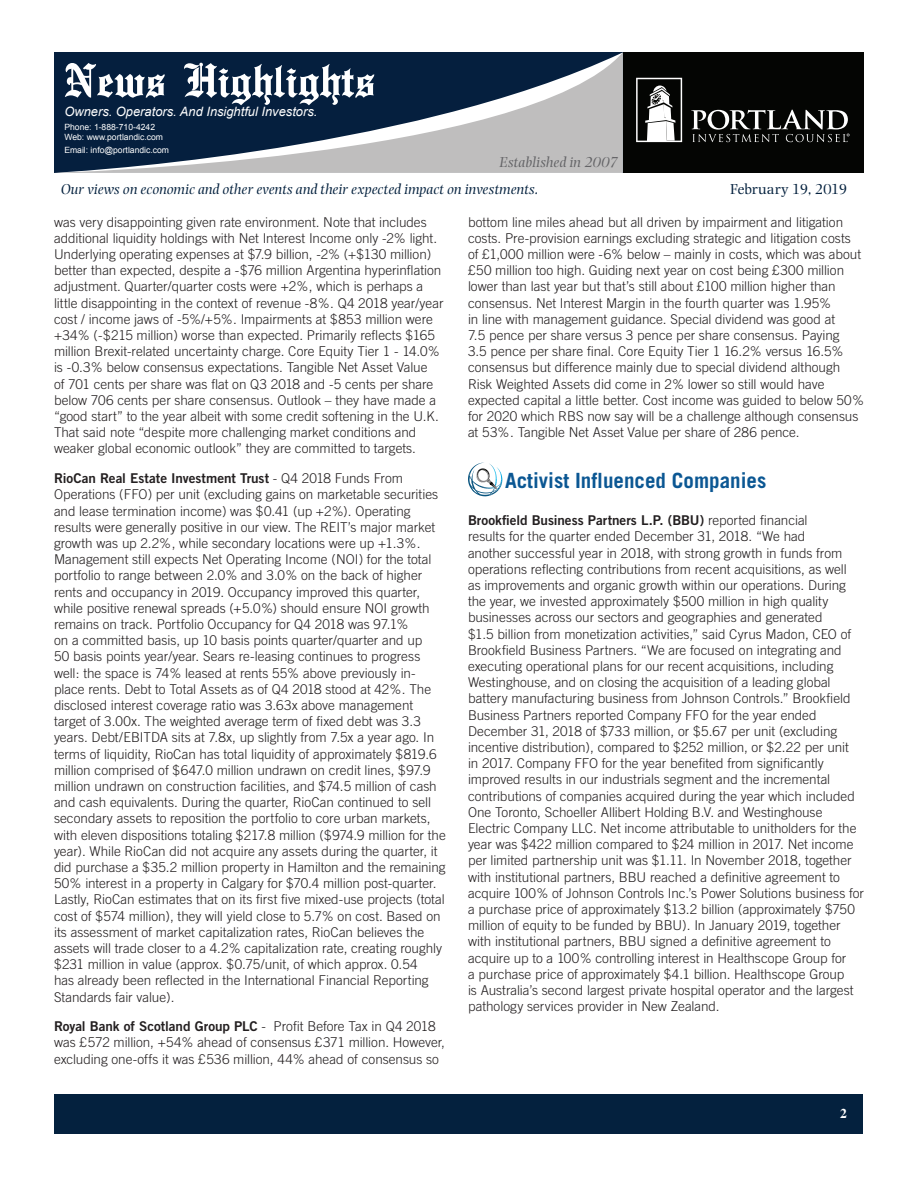
<style>
.page{position:relative;width:918px;height:1188px;background:#fff}
.page>*{position:absolute;margin:0;border:0;box-sizing:border-box;transform-origin:0 0}
.t1{font:500 51px "English Towne";color:#fff}
.t2{font:700 21px "Trade Gothic";color:#0b5793}
.t3{font:italic 15px "Photina";color:#04213e}
.t4{font:italic 15px "Photina";color:#636366}
.t5{font:15px "Photina";letter-spacing:-.005em;color:#04213e}
.Article_-_Body{font:300 13.5px/16.2px "Trade Gothic";letter-spacing:-.005em;color:#231f20}
.t6{font:700 13.5px "Times";color:#fff}
.t7{font:italic 12.9px "Arial";color:#fff}
.t8{font:8.55px/10.4px "Arial";color:#fff}
.s1{font-family:"Trade Gothic Bold Two";font-weight:400}
</style>
<div class="page">
<div style="left:606px;top:52px;width:258px;height:121px;background:#040503"></div>
<div style="left:55px;top:1094px;width:808px;height:39px;background:#04213e"></div>
<svg style="left:54px;top:53px;width:569px;height:120px;background:#4d5d71"></svg>
<svg style="left:636px;top:78px;width:46px;height:64px"></svg>
<svg style="left:691px;top:110px;width:159px;height:32px"></svg>
<svg style="left:468px;top:463px;width:35px;height:33px"></svg>
<h1 class="t1" style="left:64px;top:51px;width:312px">News Highlights</h1>
<p class="t7" style="left:64px;top:103px;width:255px">Owners. Operators. And Insightful Investors.</p>
<p class="t8" style="left:64px;top:122px;width:100px">Phone: 1-888-710-4242<br>Web: www.portlandic.com</p>
<p class="t8" style="left:64px;top:145px;width:106px">Email: info@portlandic.com</p>
<p class="t4" style="left:499px;top:153px;width:120px">Established in 2007</p>
<p class="t3" style="left:61px;top:181px;width:479px">Our views on economic and other events and their expected impact on investments.</p>
<p class="t5" style="left:731px;top:180px;width:119px">February 19, 2019</p>
<p class="Article_-_Body" style="left:54px;top:214px;width:391px">was very disappointing given rate environment. Note that includes additional liquidity holdings with Net Interest Income only -2% light.<br>Underlying operating expenses at $7.9 billion, -2% (+$130 million) better than expected, despite a -$76 million Argentina hyperinflation adjustment. Quarter/quarter costs were +2%, which is perhaps a little disappointing in the context of revenue -8%. Q4 2018 year/year cost / income jaws of -5%/+5%. Impairments at $853 million were +34% (-$215 million) worse than expected. Primarily reflects $165 million Brexit-related uncertainty charge. Core Equity Tier 1 - 14.0% is -0.3% below consensus expectations. Tangible Net Asset Value<br>of 701 cents per share was flat on Q3 2018 and -5 cents per share below 706 cents per share consensus. Outlook – they have made a “good start” to the year albeit with some credit softening in the U.K.<br>That said note “despite more challenging market conditions and weaker global economic outlook” they are committed to targets.</p>
<p class="Article_-_Body" style="left:54px;top:470px;width:393px"><span class="s1">RioCan Real Estate Investment Trust</span> - Q4 2018 Funds From Operations (FFO) per unit (excluding gains on marketable securities and lease termination income) was $0.41 (up +2%). Operating results were generally positive in our view. The REIT’s major market growth was up 2.2%, while secondary locations were up +1.3%.<br>Management still expects Net Operating Income (NOI) for the total portfolio to range between 2.0% and 3.0% on the back of higher rents and occupancy in 2019. Occupancy improved this quarter, while positive renewal spreads (+5.0%) should ensure NOI growth remains on track. Portfolio Occupancy for Q4 2018 was 97.1%<br>on a committed basis, up 10 basis points quarter/quarter and up<br>50 basis points year/year. Sears re-leasing continues to progress well: the space is 74% leased at rents 55% above previously in&shy;place rents. Debt to Total Assets as of Q4 2018 stood at 42%. The disclosed interest coverage ratio was 3.63x above management target of 3.00x. The weighted average term of fixed debt was 3.3 years. Debt/EBITDA sits at 7.8x, up slightly from 7.5x a year ago. In terms of liquidity, RioCan has total liquidity of approximately $819.6 million comprised of $647.0 million undrawn on credit lines, $97.9 million undrawn on construction facilities, and $74.5 million of cash and cash equivalents. During the quarter, RioCan continued to sell secondary assets to reposition the portfolio to core urban markets, with eleven dispositions totaling $217.8 million ($974.9 million for the year). While RioCan did not acquire any assets during the quarter, it did purchase a $35.2 million property in Hamilton and the remaining 50% interest in a property in Calgary for $70.4 million post-quarter.<br>Lastly, RioCan estimates that on its first five mixed-use projects (total cost of $574 million), they will yield close to 5.7% on cost. Based on its assessment of market capitalization rates, RioCan believes the assets will trade closer to a 4.2% capitalization rate, creating roughly $231 million in value (approx. $0.75/unit, of which approx. 0.54<br>has already been reflected in the International Financial Reporting Standards fair value).</p>
<p class="Article_-_Body" style="left:54px;top:1018px;width:393px"><span class="s1">Royal Bank of Scotland Group PLC</span> - Profit Before Tax in Q4 2018 was £572 million, +54% ahead of consensus £371 million. However, excluding one-offs it was £536 million, 44% ahead of consensus so</p>
<p class="Article_-_Body" style="left:468px;top:214px;width:398px">bottom line miles ahead but all driven by impairment and litigation costs. Pre-provision earnings excluding strategic and litigation costs of £1,000 million were -6% below – mainly in costs, which was about £50 million too high. Guiding next year on cost being £300 million lower than last year but that’s still about £100 million higher than consensus. Net Interest Margin in the fourth quarter was 1.95%<br>in line with management guidance. Special dividend was good at<br>7.5 pence per share versus 3 pence per share consensus. Paying<br>3.5 pence per share final. Core Equity Tier 1 16.2% versus 16.5% consensus but difference mainly due to special dividend although Risk Weighted Assets did come in 2% lower so still would have expected capital a little better. Cost income was guided to below 50% for 2020 which RBS now say will be a challenge although consensus at 53%. Tangible Net Asset Value per share of 286 pence.</p>
<h2 class="t2" style="left:505px;top:468px;width:263px">Activist Influenced Companies</h2>
<p class="Article_-_Body" style="left:468px;top:512px;width:397px"><span class="s1">Brookfield Business Partners L.P. (BBU)</span> reported financial<br>results for the quarter ended December 31, 2018. “We had<br>another successful year in 2018, with strong growth in funds from operations reflecting contributions from recent acquisitions, as well<br>as improvements and organic growth within our operations. During the year, we invested approximately $500 million in high quality businesses across our sectors and geographies and generated<br>$1.5 billion from monetization activities,” said Cyrus Madon, CEO of Brookfield Business Partners. “We are focused on integrating and executing operational plans for our recent acquisitions, including Westinghouse, and on closing the acquisition of a leading global battery manufacturing business from Johnson Controls.” Brookfield Business Partners reported Company FFO for the year ended December 31, 2018 of $733 million, or $5.67 per unit (excluding incentive distribution), compared to $252 million, or $2.22 per unit<br>in 2017. Company FFO for the year benefited from significantly improved results in our industrials segment and the incremental contributions of companies acquired during the year which included One Toronto, Schoeller Allibert Holding B.V. and Westinghouse Electric Company LLC. Net income attributable to unitholders for the year was $422 million compared to $24 million in 2017. Net income per limited partnership unit was $1.11. In November 2018, together with institutional partners, BBU reached a definitive agreement to acquire 100% of Johnson Controls Inc.’s Power Solutions business for a purchase price of approximately $13.2 billion (approximately $750 million of equity to be funded by BBU). In January 2019, together with institutional partners, BBU signed a definitive agreement to acquire up to a 100% controlling interest in Healthscope Group for<br>a purchase price of approximately $4.1 billion. Healthscope Group<br>is Australia’s second largest private hospital operator and the largest pathology services provider in New Zealand.</p>
<p class="t6" style="left:840px;top:1100px;width:8px">2</p>
</div>
